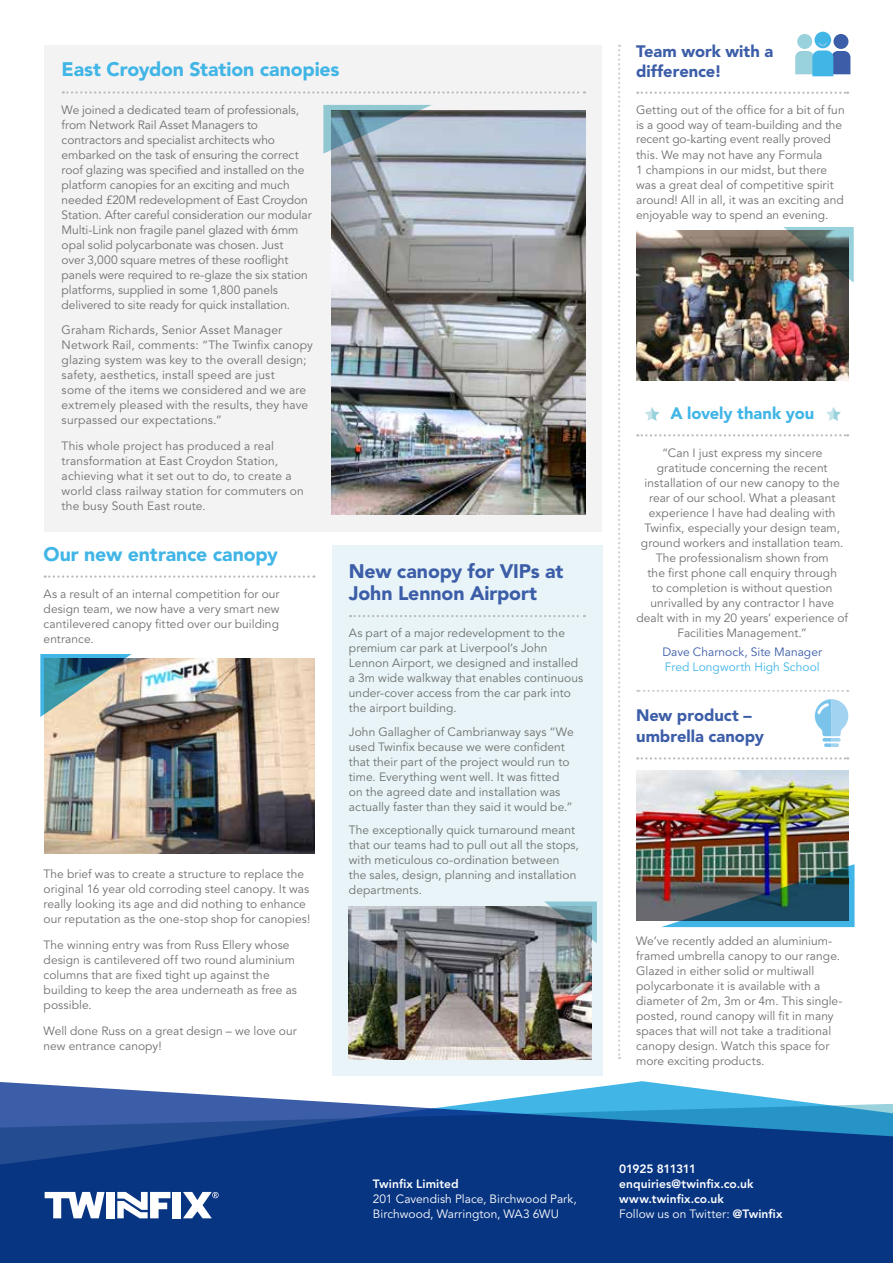
<style>
.page{position:relative;width:893px;height:1263px;background:#fff}
.page>*{position:absolute;margin:0;border:0;box-sizing:border-box;transform-origin:0 0}
.t1{font:900 19.5px "Avenir";letter-spacing:-.01em;color:#40b5e6}
.t2{font:900 19.5px/22.5px "Avenir";letter-spacing:-.005em;color:#3c5da8}
.t3{font:900 16.5px/19.5px "Avenir";letter-spacing:-.005em;color:#3c5da8}
.t4{font:900 16.5px "Avenir";color:#40b5e6}
.t5{font:12px/15px "Avenir";letter-spacing:.005em;color:#6e706e}
.t6{font:800 12px/15px "Avenir";letter-spacing:.01em;color:#fff}
.t7{font:12px/15px "Avenir";color:#fff}
.t8{font:12px "Avenir";color:#3c5da8}
.t9{font:12px "Avenir";letter-spacing:.005em;color:#40b5e6}
.s1{font-family:"Minion Pro"}
.s2{font-weight:400}
</style>
<div class="page">
<div style="left:45px;top:45px;width:557px;height:486px;background:#f3f3f3"></div>
<svg style="left:63px;top:91px;width:522px;height:3px"></svg>
<svg style="left:45px;top:575px;width:269px;height:3px"></svg>
<svg style="left:0;top:1081px;width:893px;height:182px;background:#245296"></svg>
<img style="left:45px;top:658px;width:270px;height:196px">
<svg style="left:637px;top:92px;width:211px;height:2px"></svg>
<svg style="left:618px;top:45px;width:2px;height:1014px"></svg>
<img style="left:636px;top:230px;width:212px;height:151px">
<img style="left:332px;top:110px;width:253px;height:404px">
<svg style="left:637px;top:690px;width:211px;height:2px"></svg>
<img style="left:783px;top:227px;width:71px;height:56px">
<svg style="left:637px;top:757px;width:211px;height:2px"></svg>
<svg style="left:815px;top:699px;width:33px;height:48px"></svg>
<svg style="left:45px;top:1192px;width:60px;height:26px"></svg>
<div style="left:107px;top:1192px;width:8px;height:26px;background:#fff"></div>
<svg style="left:117px;top:1192px;width:53px;height:26px"></svg>
<div style="left:173px;top:1192px;width:8px;height:26px;background:#fff"></div>
<svg style="left:183px;top:1192px;width:36px;height:26px"></svg>
<div style="left:797px;top:34px;width:15px;height:15px;background:#99d1dc;border-radius:50%"></div>
<div style="left:833px;top:34px;width:15px;height:15px;background:#3c5da8;border-radius:50%"></div>
<div style="left:814px;top:32px;width:17px;height:16px;background:#40b5e6;border-radius:50%"></div>
<svg style="left:795px;top:42px;width:55px;height:34px"></svg>
<svg style="left:637px;top:434px;width:211px;height:2px"></svg>
<img style="left:636px;top:771px;width:212px;height:150px">
<div style="left:332px;top:546px;width:270px;height:530px;background:#e8f4f7"></div>
<svg style="left:350px;top:615px;width:235px;height:2px"></svg>
<img style="left:349px;top:907px;width:242px;height:152px">
<img style="left:40px;top:654px;width:92px;height:63px">
<svg style="left:645px;top:407px;width:14px;height:14px"></svg>
<svg style="left:826px;top:407px;width:15px;height:14px"></svg>
<svg style="left:544px;top:901px;width:53px;height:42px;background:#758e96"></svg>
<svg style="left:323px;top:105px;width:109px;height:49px;background:#8ea8b5"></svg>
<img style="left:661px;top:864px;width:193px;height:63px">
<h1 class="t1" style="left:62px;top:58px;width:279px">East Croydon Station canopies</h1>
<p class="t5" style="left:62px;top:102px;width:252px">We joined a dedicated team of professionals, from Network Rail Asset Managers to contractors and specialist architects who embarked on the task of ensuring the correct roof glazing was specified and installed on the platform canopies for an exciting and much needed £20M redevelopment of East Croydon Station. After careful consideration our modular Multi-Link non fragile panel glazed with 6mm opal solid polycarbonate was chosen. Just<br>over 3,000 square metres of these rooflight panels were required to re-glaze the six station platforms, supplied in some 1,800 panels delivered to site ready for quick installation.</p>
<p class="t5" style="left:62px;top:323px;width:253px">Graham Richards, Senior Asset Manager Network Rail, comments: “The Twinfix canopy glazing system was key to the overall design; safety, aesthetics, install speed are just<br>some of the items we considered and we are extremely pleased with the results, they have surpassed our expectations.”</p>
<p class="t5" style="left:62px;top:439px;width:244px">This whole project has produced a real transformation at East Croydon Station, achieving what it set out to do, to create a world class railway station for commuters on the busy South East route.</p>
<h1 class="t1" style="left:44px;top:542px;width:236px">Our new entrance canopy</h1>
<p class="t5" style="left:44px;top:586px;width:238px;text-align:justify">As a result of an internal competition for our design team, we now have a very smart new cantilevered canopy fitted over our building entrance.</p>
<p class="t5" style="left:44px;top:867px;width:268px">The brief was to create a structure to replace the original 16 year old corroding steel canopy. It was really looking its age and did nothing to enhance our reputation as the one-stop shop for canopies!</p>
<p class="t5" style="left:44px;top:938px;width:255px">The winning entry was from Russ Ellery whose design is cantilevered off two round aluminium columns that are fixed tight up against the building to keep the area underneath as free as possible.</p>
<p class="t5" style="left:44px;top:1023px;width:255px">Well done Russ on a great design – we love our new entrance canopy!</p>
<h1 class="t2" style="left:349px;top:559px;width:216px">New canopy for VIPs at<br>John Lennon Airport</h1>
<p class="t5" style="left:349px;top:626px;width:236px">As part of a major redevelopment to the premium car park at Liverpool’s John Lennon Airport, we designed and installed a 3m wide walkway that enables continuous under-cover access from the car park into the airport building.</p>
<p class="t5" style="left:349px;top:724px;width:226px">John Gallagher of Cambrianway says “We used Twinfix because we were confident that their part of the project would run to time. Everything went well. It was fitted on the agreed date and installation was actually faster than they said it would be.”</p>
<p class="t5" style="left:349px;top:823px;width:232px">The exceptionally quick turnaround meant that our teams had to pull out all the stops, with meticulous co-ordination between the sales, design, planning and installation departments.</p>
<h2 class="t3" style="left:636px;top:42px;width:139px">Team work with a difference!</h2>
<p class="t5" style="left:636px;top:103px;width:210px">Getting out of the office for a bit of fun is a good way of team-building and the recent go-<span class="s1">k</span>arting event really proved this. We may not have any Formula<br>1 champions in our midst, but there was a great deal of competitive spirit around! All in all, it was an exciting and enjoyable way to spend an evening.</p>
<h2 class="t4" style="left:670px;top:404px;width:145px">A lovely thank you</h2>
<p class="t5" style="left:636px;top:445px;width:213px;text-align:center">“Can I just express my sincere gratitude concerning the recent installation of our new canopy to the rear of our school. What a pleasant experience I have had dealing with Twinfix, especially your design team, ground workers and installation team.<br>The professionalism shown from<br>the first phone call enquiry through<br>to completion is without question unrivalled by any contractor I have dealt with in my 20 years’ experience of Facilities Management.”</p>
<p class="t8" style="left:662px;top:645px;width:161px">Dave Charnock, Site Manager</p>
<p class="t9" style="left:665px;top:660px;width:156px">Fred Longworth High School</p>
<h2 class="t3" style="left:636px;top:705px;width:129px;line-height:21px">New product – umbrella canopy</h2>
<p class="t5" style="left:636px;top:933px;width:208px">We’ve recently added an aluminium&shy;framed umbrella canopy to our range.<br>Glazed in either solid or multiwall polycarbonate it is available with a diameter of 2m, 3m or 4m. This single&shy;posted, round canopy will fit in many spaces that will not take a traditional canopy design. Watch this space for more exciting products.</p>
<p class="t6" style="left:373px;top:1176px;width:87px">Twinfix Limited</p>
<p class="t7" style="left:373px;top:1192px;width:205px">201 Cavendish Place, Birchwood Park,<br>Birchwood, Warrington, WA3 6WU</p>
<p class="t6" style="left:619px;top:1161px;width:165px">01925 811311 enquiries@twinfix.co.uk www.twinfix.co.uk<br><span class="s2">Follow us on Twitter:</span> @Twinfix</p>
</div>
